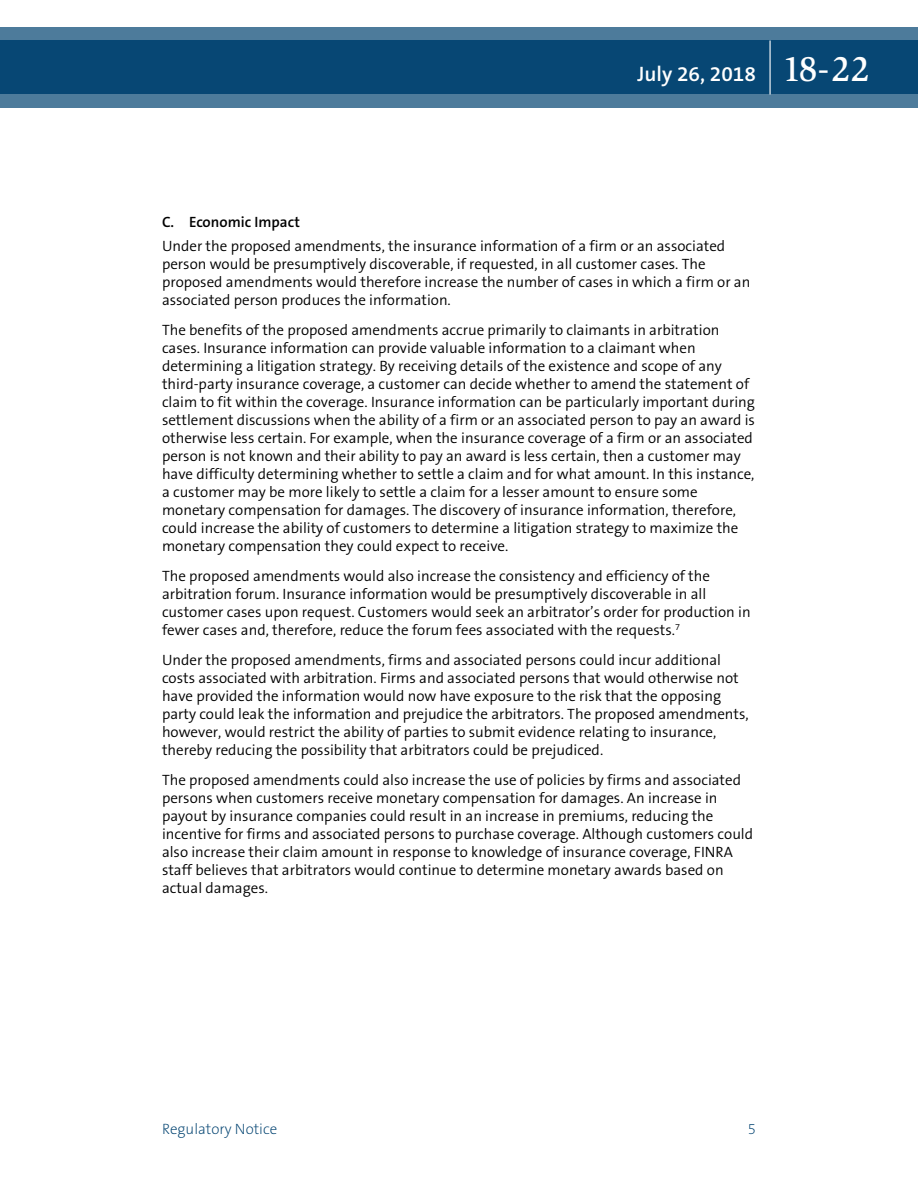
<style>
.page{position:relative;width:918px;height:1188px;background:#fff}
.page>*{position:absolute;margin:0;border:0;box-sizing:border-box;transform-origin:0 0}
.t1{font:600 21px "The Sans B6";color:#fff}
.t2{font:300 15px/18px "The Sans B4";color:#000}
.t3{font:200 15px "The Sans B2";color:#004270}
.t4{font:600 15px "The Sans B6";color:#000}
.s1{font-family:"Slimbach LT";font-weight:500;font-size:36px}
</style>
<div class="page">
<svg style="left:0;top:27px;width:918px;height:81px;background:#1e5881"></svg>
<hr style="left:770px;top:40px;width:1px;height:54px;background:#fff">
<h1 class="t1" style="left:638px;top:62px;width:234px">July 26, 2018 <span class="s1">18-22</span></h1>
<p class="t4" style="left:162px;top:214px;width:139px">C. Economic Impact</p>
<p class="t2" style="left:162px;top:237px;width:590px">Under the proposed amendments, the insurance information of a firm or an associated person would be presumptively discoverable, if requested, in all customer cases. The proposed amendments would therefore increase the number of cases in which a firm or an associated person produces the information.</p>
<p class="t2" style="left:162px;top:321px;width:595px">The benefits of the proposed amendments accrue primarily to claimants in arbitration cases. Insurance information can provide valuable information to a claimant when determining a litigation strategy. By receiving details of the existence and scope of any third-party insurance coverage, a customer can decide whether to amend the statement of claim to fit within the coverage. Insurance information can be particularly important during settlement discussions when the ability of a firm or an associated person to pay an award is otherwise less certain. For example, when the insurance coverage of a firm or an associated person is not known and their ability to pay an award is less certain, then a customer may have difficulty determining whether to settle a claim and for what amount. In this instance, a customer may be more likely to settle a claim for a lesser amount to ensure some monetary compensation for damages. The discovery of insurance information, therefore, could increase the ability of customers to determine a litigation strategy to maximize the monetary compensation they could expect to receive.</p>
<p class="t2" style="left:162px;top:567px;width:590px">The proposed amendments would also increase the consistency and efficiency of the arbitration forum. Insurance information would be presumptively discoverable in all customer cases upon request. Customers would seek an arbitrator’s order for production in fewer cases and, therefore, reduce the forum fees associated with the requests.<sup>7</sup></p>
<p class="t2" style="left:162px;top:651px;width:588px">Under the proposed amendments, firms and associated persons could incur additional costs associated with arbitration. Firms and associated persons that would otherwise not have provided the information would now have exposure to the risk that the opposing party could leak the information and prejudice the arbitrators. The proposed amendments, however, would restrict the ability of parties to submit evidence relating to insurance, thereby reducing the possibility that arbitrators could be prejudiced.</p>
<p class="t2" style="left:162px;top:771px;width:593px">The proposed amendments could also increase the use of policies by firms and associated persons when customers receive monetary compensation for damages. An increase in payout by insurance companies could result in an increase in premiums, reducing the incentive for firms and associated persons to purchase coverage. Although customers could also increase their claim amount in response to knowledge of insurance coverage, FINRA staff believes that arbitrators would continue to determine monetary awards based on actual damages.</p>
<p class="t3" style="left:162px;top:1121px;width:117px">Regulatory Notice</p>
<p class="t3" style="left:748px;top:1121px;width:10px">5</p>
</div>
